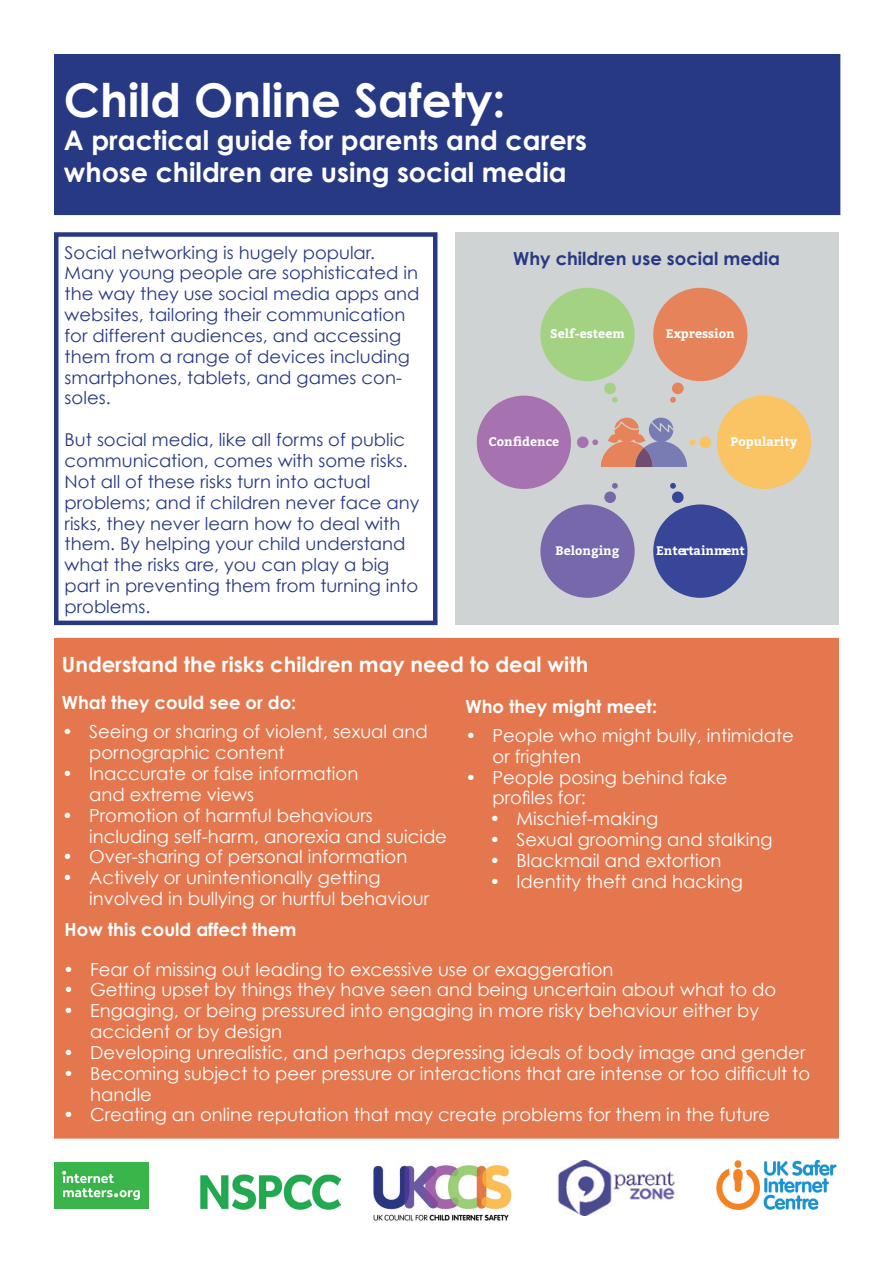
<style>
.page{position:relative;width:893px;height:1263px;background:#fff}
.page>*{position:absolute;margin:0;border:0;box-sizing:border-box;transform-origin:0 0}
.t1{font:700 46.5px "Century Gothic";color:#fff}
.t2{font:700 27px/32.4px "Century Gothic";color:#fff}
.t3{font:700 21px "Century Gothic";color:#fff}
.t4{font:18px/20.9px "Century Gothic";color:#fff}
.t5{font:700 18px "Century Gothic";color:#fff}
.t6{font:700 18px "Century Gothic";color:#283982}
.t7{font:17.7px/20.9px "Century Gothic";color:#283982}
.t8{font:700 12.3px "Bitter";color:#fff}
</style>
<div class="page">
<div style="left:54px;top:638px;width:785px;height:500px;background:#e4774e"></div>
<svg style="left:54px;top:232px;width:383px;height:393px"></svg>
<div style="left:54px;top:54px;width:786px;height:161px;background:#283984"></div>
<div style="left:455px;top:232px;width:384px;height:393px;background:#cfd3d3"></div>
<img style="left:373px;top:1165px;width:139px;height:56px">
<img style="left:200px;top:1175px;width:140px;height:34px">
<img style="left:54px;top:1162px;width:95px;height:47px">
<img style="left:716px;top:1160px;width:121px;height:49px">
<img style="left:557px;top:1160px;width:118px;height:56px">
<svg style="left:476px;top:288px;width:336px;height:310px"></svg>
<h1 class="t1" style="left:64px;top:82px;width:443px">Child Online Safety:</h1>
<h2 class="t2" style="left:64px;top:126px;width:525px">A practical guide for parents and carers whose children are using social media</h2>
<p class="t7" style="left:65px;top:243px;width:356px">Social networking is hugely popular.<br>Many young people are sophisticated in the way they use social media apps and websites, tailoring their communication for different audiences, and accessing them from a range of devices including smartphones, tablets, and games con&shy;soles.</p>
<p class="t7" style="left:65px;top:431px;width:356px">But social media, like all forms of public communication, comes with some risks.<br>Not all of these risks turn into actual problems; and if children never face any risks, they never learn how to deal with them. By helping your child understand what the risks are, you can play a big part in preventing them from turning into problems.</p>
<p class="t6" style="left:513px;top:252px;width:268px">Why children use social media</p>
<p class="t8" style="left:550px;top:328px;width:76px">Self-esteem</p>
<p class="t8" style="left:666px;top:328px;width:70px">Expression</p>
<p class="t8" style="left:488px;top:436px;width:72px">Confidence</p>
<p class="t8" style="left:731px;top:436px;width:68px">Popularity</p>
<p class="t8" style="left:556px;top:545px;width:65px">Belonging</p>
<p class="t8" style="left:656px;top:545px;width:90px">Entertainment</p>
<p class="t3" style="left:62px;top:656px;width:528px">Understand the risks children may need to deal with</p>
<p class="t5" style="left:62px;top:695px;width:236px">What they could see or do:</p>
<p class="t4" style="left:89px;top:723px;width:340px;text-indent:-27px">• Seeing or sharing of violent, sexual and pornographic content</p>
<p class="t4" style="left:89px;top:765px;width:271px;text-indent:-27px">• Inaccurate or false information and extreme views</p>
<p class="t4" style="left:89px;top:806px;width:359px;text-indent:-27px">• Promotion of harmful behaviours including self-harm, anorexia and suicide</p>
<p class="t4" style="left:62px;top:848px;width:347px">• Over-sharing of personal information</p>
<p class="t4" style="left:89px;top:869px;width:342px;text-indent:-27px">• Actively or unintentionally getting involved in bullying or hurtful behaviour</p>
<p class="t5" style="left:65px;top:922px;width:233px">How this could affect them</p>
<p class="t5" style="left:465px;top:699px;width:193px">Who they might meet:</p>
<p class="t4" style="left:492px;top:726px;width:303px;text-indent:-27px">• People who might bully, intimidate or frighten</p>
<p class="t4" style="left:492px;top:768px;width:236px;text-indent:-27px">• People posing behind fake profiles for:</p>
<p class="t4" style="left:490px;top:810px;width:170px">• Mischief-making</p>
<p class="t4" style="left:490px;top:831px;width:285px">• Sexual grooming and stalking</p>
<p class="t4" style="left:490px;top:852px;width:233px">• Blackmail and extortion</p>
<p class="t4" style="left:490px;top:872px;width:255px">• Identity theft and hacking</p>
<p class="t4" style="left:63px;top:960px;width:552px">• Fear of missing out leading to excessive use or exaggeration</p>
<p class="t4" style="left:63px;top:981px;width:715px">• Getting upset by things they have seen and being uncertain about what to do</p>
<p class="t4" style="left:90px;top:1002px;width:670px;text-indent:-27px">• Engaging, or being pressured into engaging in more risky behaviour either by accident or by design</p>
<p class="t4" style="left:63px;top:1043px;width:744px">• Developing unrealistic, and perhaps depressing ideals of body image and gender</p>
<p class="t4" style="left:90px;top:1064px;width:722px;text-indent:-27px">• Becoming subject to peer pressure or interactions that are intense or too difficult to handle</p>
<p class="t4" style="left:63px;top:1106px;width:709px">• Creating an online reputation that may create problems for them in the future</p>
</div>
